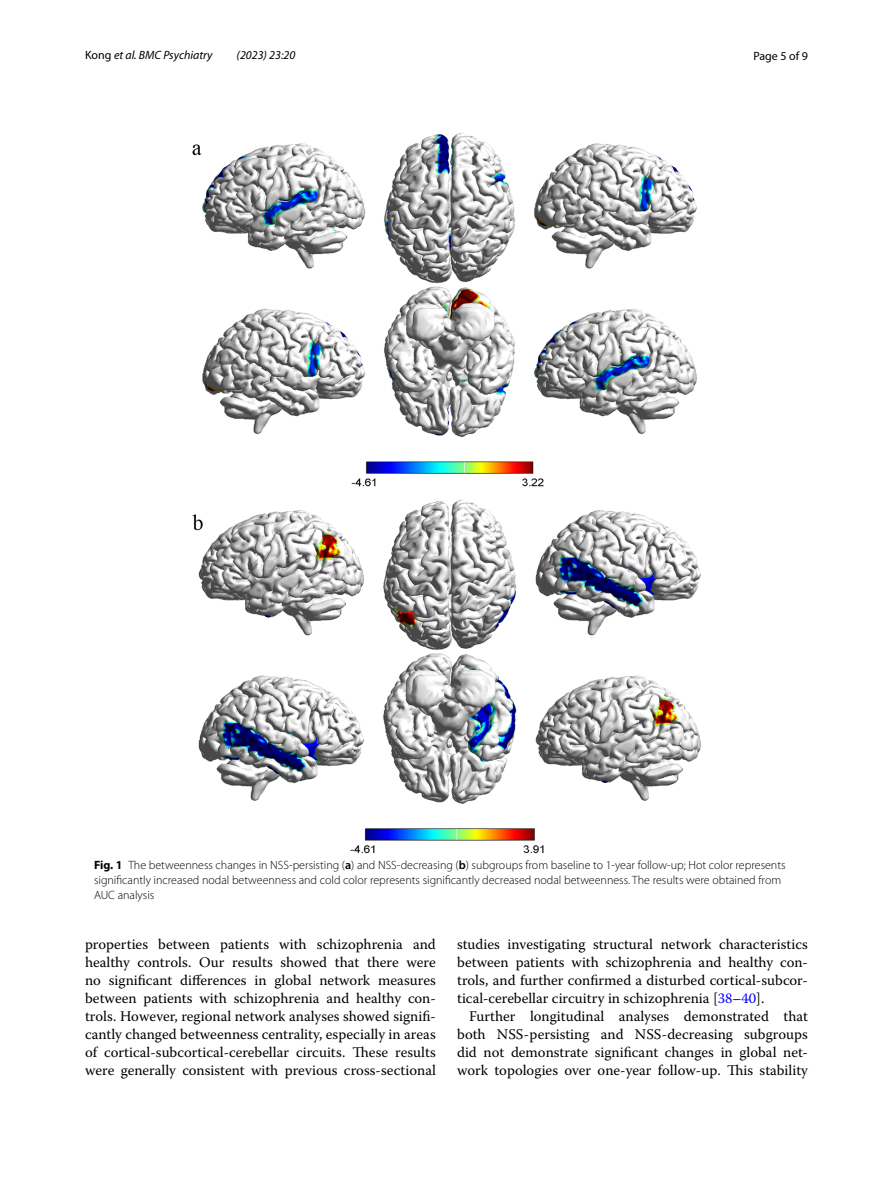
<style>
.page{position:relative;width:893px;height:1187px;background:#fff}
.page>*{position:absolute;margin:0;border:0;box-sizing:border-box;transform-origin:0 0}
.t1{font:14.7px/18px "Warnock Pro";color:#000;text-align:justify}
.t2{font:300 12px/15px "Myriad Pro";color:#000}
.t3{font:italic 12px "Myriad Pro";color:#000}
.t4{font:12px "Myriad Pro";color:#000}
.s1{font-style:normal}
.s2{font-weight:700}
.s3{font-weight:600}
.s4{color:#00f}
</style>
<div class="page">
<img style="left:192px;top:133px;width:509px;height:720px">
<p class="t3" style="left:85px;top:48px;width:129px"><span class="s1">Kong</span> et al. BMC Psychiatry</p>
<p class="t3" style="left:237px;top:48px;width:60px">(2023) 23:20</p>
<p class="t4" style="left:753px;top:48px;width:56px">Page 5 of 9</p>
<p class="t2" style="left:94px;top:857px;width:693px"><span class="s2">Fig. 1</span> The betweenness changes in NSS-persisting (<span class="s3">a</span>) and NSS-decreasing (<span class="s3">b</span>) subgroups from baseline to 1-year follow-up; Hot color represents significantly increased nodal betweenness and cold color represents significantly decreased nodal betweenness. The results were obtained from<br>AUC analysis</p>
<p class="t1" style="left:85px;top:935px;width:352px">properties between patients with schizophrenia and healthy controls. Our results showed that there were no significant differences in global network measures between patients with schizophrenia and healthy con&shy;trols. However, regional network analyses showed signifi&shy;cantly changed betweenness centrality, especially in areas of cortical-subcortical-cerebellar circuits. These results were generally consistent with previous cross-sectional</p>
<p class="t1" style="left:457px;top:935px;width:352px">studies investigating structural network characteristics between patients with schizophrenia and healthy con&shy;trols, and further confirmed a disturbed cortical-subcor&shy;tical-cerebellar circuitry in schizophrenia [<span class="s4">38</span>–<span class="s4">40</span>].</p>
<p class="t1" style="left:457px;top:1007px;width:352px;text-indent:12px">Further longitudinal analyses demonstrated that both NSS-persisting and NSS-decreasing subgroups did not demonstrate significant changes in global net&shy;work topologies over one-year follow-up. This stability</p>
</div>
